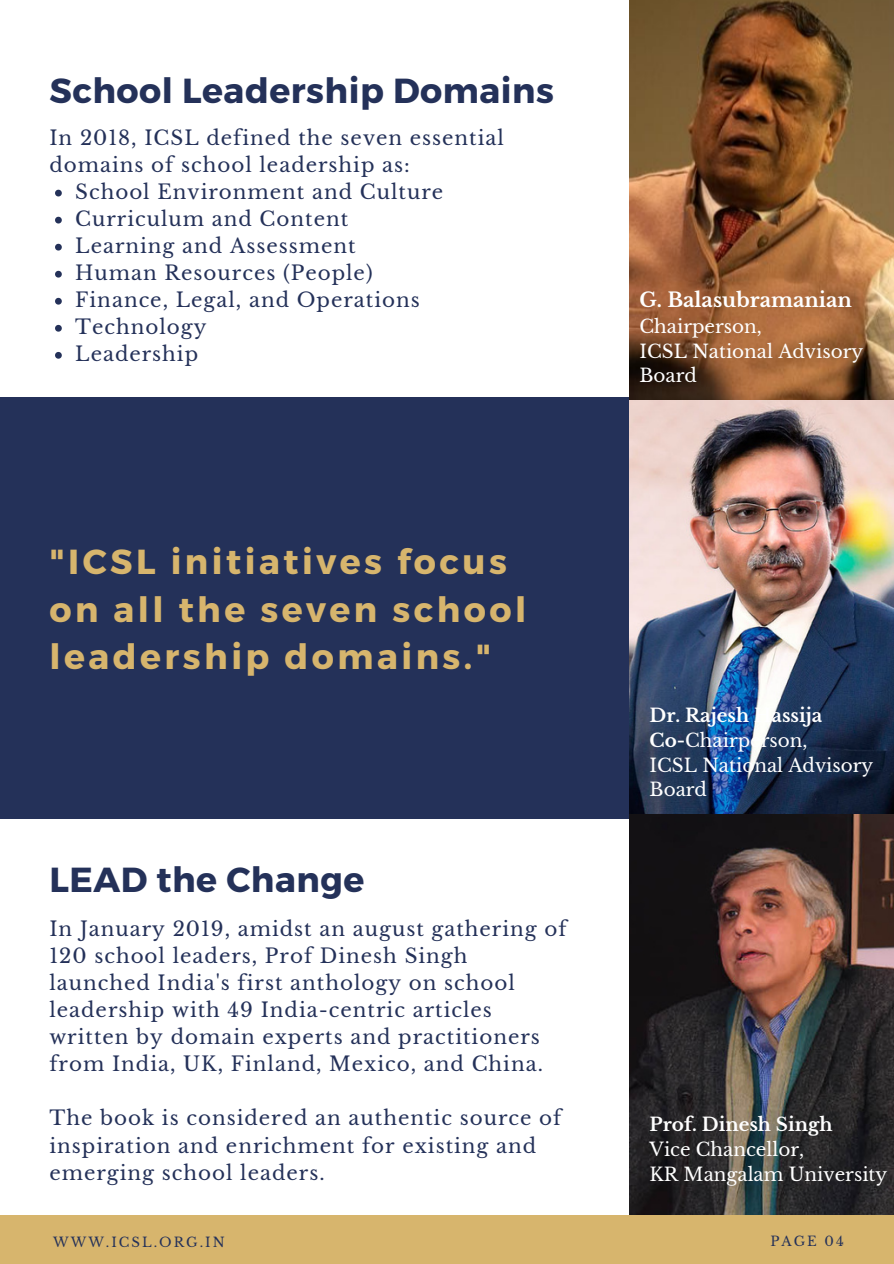
<style>
.page{position:relative;width:894px;height:1264px;background:#fff}
.page>*{position:absolute;margin:0;border:0;box-sizing:border-box;transform-origin:0 0}
.t1{font:700 34.8px/47.2px "Montserrat";letter-spacing:.1em;color:#d7b56d}
.t2{font:700 34.8px "Montserrat";letter-spacing:.015em;color:#243159}
.t3{font:19.8px/27px "Libre Baskerville";letter-spacing:.05em;color:#243159}
.t4{font:700 19.8px "Libre Baskerville";color:#fff}
.t5{font:18.3px/24.8px "Libre Baskerville";color:#fff}
.t6{font:700 18.3px "Libre Baskerville";color:#fff}
.t7{font:13.2px "Libre Baskerville";letter-spacing:.15em;color:#243159}
.s1{font-weight:700}
</style>
<div class="page">
<div style="left:0;top:398px;width:893px;height:420px;background:#243159"></div>
<img style="left:629px;top:0;width:264px;height:1215px">
<div style="left:0;top:1215px;width:893px;height:48px;background:#d7b56d"></div>
<svg style="left:55px;top:190px;width:7px;height:6px"></svg>
<svg style="left:55px;top:217px;width:7px;height:6px"></svg>
<svg style="left:55px;top:244px;width:7px;height:6px"></svg>
<svg style="left:55px;top:271px;width:7px;height:6px"></svg>
<svg style="left:55px;top:298px;width:7px;height:6px"></svg>
<svg style="left:55px;top:325px;width:7px;height:6px"></svg>
<svg style="left:55px;top:352px;width:7px;height:7px"></svg>
<p class="t2" style="left:49px;top:68px;width:506px">School Leadership Domains</p>
<p class="t3" style="left:49px;top:124px;width:456px">In 2018, ICSL defined the seven essential domains of school leadership as:</p>
<p class="t3" style="left:75px;top:178px;width:369px">School Environment and Culture</p>
<p class="t3" style="left:75px;top:205px;width:274px">Curriculum and Content</p>
<p class="t3" style="left:75px;top:232px;width:282px">Learning and Assessment</p>
<p class="t3" style="left:75px;top:259px;width:299px">Human Resources (People)</p>
<p class="t3" style="left:75px;top:286px;width:346px">Finance, Legal, and Operations</p>
<p class="t3" style="left:75px;top:313px;width:133px">Technology</p>
<p class="t3" style="left:75px;top:340px;width:124px">Leadership</p>
<p class="t1" style="left:49px;top:536px;width:478px">"ICSL initiatives focus on all the seven school leadership domains."</p>
<p class="t2" style="left:49px;top:857px;width:316px">LEAD the Change</p>
<p class="t3" style="left:49px;top:915px;width:518px">In January 2019, amidst an august gathering of 120 school leaders, Prof Dinesh Singh launched India's first anthology on school leadership with 49 India-centric articles written by domain experts and practitioners from India, UK, Finland, Mexico, and China.</p>
<p class="t3" style="left:49px;top:1105px;width:513px">The book is considered an authentic source of inspiration and enrichment for existing and emerging school leaders.</p>
<p class="t4" style="left:639px;top:288px;width:214px">G. Balasubramanian</p>
<p class="t5" style="left:639px;top:314px;width:124px">Chairperson,</p>
<p class="t5" style="left:639px;top:339px;width:225px">ICSL National Advisory<br>Board</p>
<p class="t6" style="left:649px;top:704px;width:174px">Dr. Rajesh Hassija</p>
<p class="t5" style="left:649px;top:728px;width:159px"><span class="s1">Co-</span>Chairperson,</p>
<p class="t5" style="left:649px;top:752px;width:225px">ICSL National Advisory<br>Board</p>
<p class="t6" style="left:649px;top:1113px;width:184px">Prof. Dinesh Singh</p>
<p class="t5" style="left:649px;top:1136px;width:156px">Vice Chancellor,</p>
<p class="t5" style="left:649px;top:1161px;width:239px">KR Mangalam University</p>
<p class="t7" style="left:53px;top:1234px;width:173px">WWW.ICSL.ORG.IN</p>
<p class="t7" style="left:770px;top:1232px;width:75px">PAGE 04</p>
</div>
